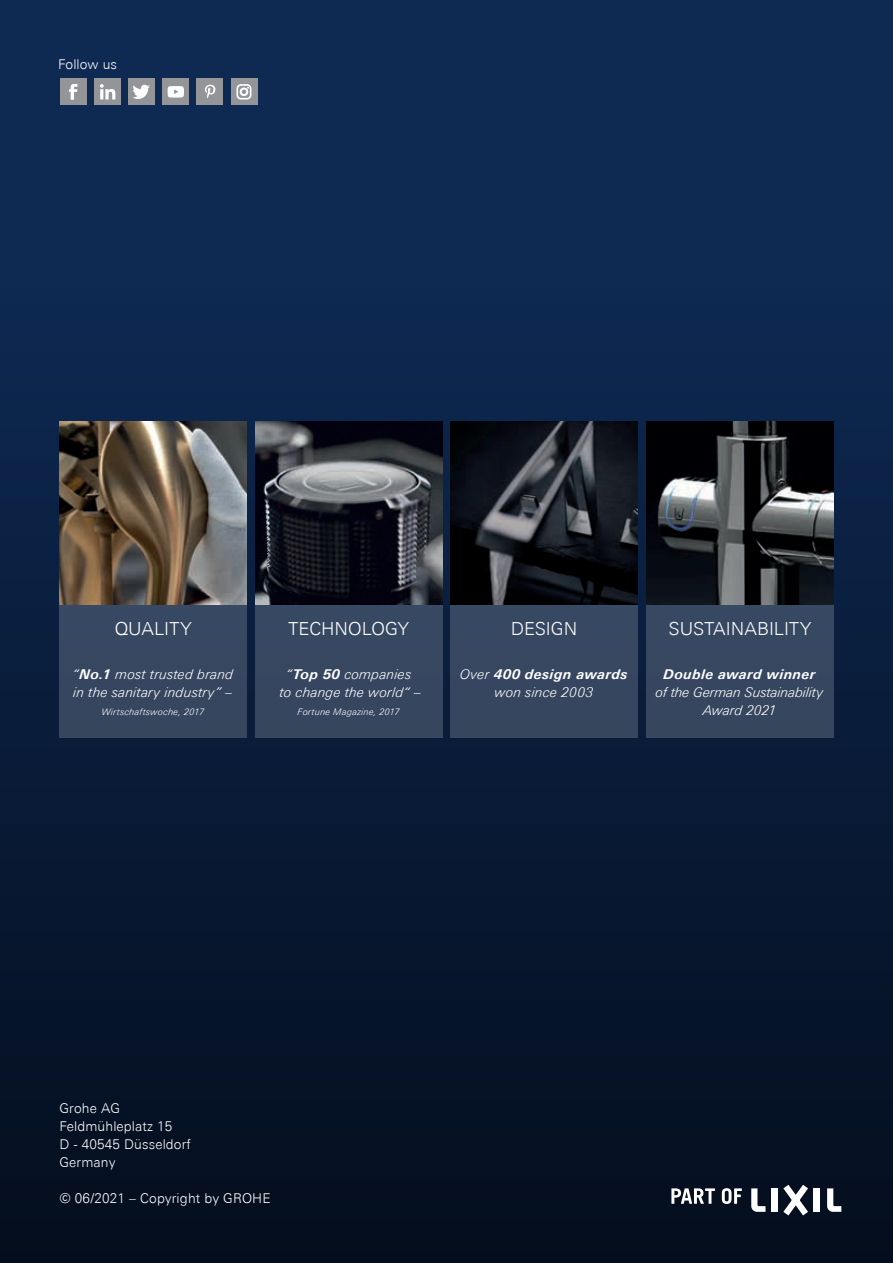
<style>
.page{position:relative;width:893px;height:1263px;background:#0e2952}
.page>*{position:absolute;margin:0;border:0;box-sizing:border-box;transform-origin:0 0}
.t1{font:300 18px "Univers Next Pro";color:#fff}
.t2{font:italic 300 13.5px/18px "Univers Next Pro";letter-spacing:.02em;color:#fff;text-align:center}
.t3{font:300 13.5px/18px "Univers Next Pro";letter-spacing:.01em;color:#fff}
.t4{font:italic 300 13.5px/18px "Univers Next Pro";color:#fff;text-align:center}
.t5{font:italic 700 13.5px "Univers Next Pro";letter-spacing:.02em;color:#fff}
.t6{font:italic 300 9px "Univers Next Pro";letter-spacing:.035em;color:#fff}
.s1{font-weight:700}
</style>
<div class="page">
<div style="left:0;top:287px;width:893px;height:976px;background:linear-gradient(to bottom,#0e2951,#040d1d)"></div>
<div style="left:60px;top:78px;width:27px;height:27px;background:#939598"></div>
<svg style="left:69px;top:84px;width:8px;height:16px"></svg>
<div style="left:94px;top:78px;width:27px;height:27px;background:#939598"></div>
<div style="left:128px;top:78px;width:27px;height:27px;background:#939598"></div>
<svg style="left:133px;top:85px;width:17px;height:14px"></svg>
<div style="left:196px;top:78px;width:27px;height:27px;background:#939598"></div>
<div style="left:231px;top:78px;width:27px;height:27px;background:#939598"></div>
<svg style="left:205px;top:85px;width:10px;height:13px"></svg>
<div style="left:162px;top:78px;width:27px;height:27px;background:#939598"></div>
<svg style="left:168px;top:86px;width:16px;height:12px"></svg>
<svg style="left:236px;top:84px;width:15px;height:16px"></svg>
<svg style="left:100px;top:84px;width:15px;height:15px"></svg>
<div style="left:60px;top:421px;width:187px;height:316px;background:#374760"></div>
<div style="left:255px;top:421px;width:187px;height:316px;background:#374760"></div>
<div style="left:451px;top:421px;width:187px;height:316px;background:#374760"></div>
<div style="left:646px;top:421px;width:187px;height:316px;background:#374760"></div>
<img style="left:60px;top:421px;width:187px;height:184px">
<img style="left:255px;top:421px;width:187px;height:184px">
<img style="left:451px;top:421px;width:187px;height:184px">
<img style="left:646px;top:421px;width:187px;height:184px">
<svg style="left:751px;top:1188px;width:14px;height:24px"></svg>
<svg style="left:827px;top:1188px;width:14px;height:24px"></svg>
<div style="left:772px;top:1188px;width:6px;height:24px;background:#fff"></div>
<div style="left:813px;top:1188px;width:7px;height:24px;background:#fff"></div>
<svg style="left:783px;top:1185px;width:25px;height:30px"></svg>
<svg style="left:671px;top:1188px;width:44px;height:16px"></svg>
<svg style="left:722px;top:1188px;width:20px;height:16px"></svg>
<p class="t3" style="left:58px;top:55px;width:60px">Follow us</p>
<h1 class="t1" style="left:115px;top:618px;width:78px">QUALITY</h1>
<h1 class="t1" style="left:289px;top:618px;width:122px">TECHNOLOGY</h1>
<h1 class="t1" style="left:511px;top:618px;width:68px">DESIGN</h1>
<h1 class="t1" style="left:669px;top:618px;width:144px">SUSTAINABILITY</h1>
<p class="t2" style="left:280px;top:665px;width:143px">“<span class="s1">Top 50</span> companies<br>to change the world“ –</p>
<p class="t6" style="left:298px;top:706px;width:104px">Fortune Magazine, 2017</p>
<p class="t2" style="left:460px;top:665px;width:169px">Over <span class="s1">400 design awards </span>won since 2003</p>
<p class="t5" style="left:664px;top:666px;width:154px">Double award winner</p>
<p class="t2" style="left:73px;top:665px;width:162px;text-align:left">“<span class="s1">No.1</span> most trusted brand in the sanitary industry” –</p>
<p class="t6" style="left:102px;top:706px;width:104px">Wirtschaftswoche, 2017</p>
<p class="t4" style="left:656px;top:683px;width:169px">of the German Sustainability<br>Award 2021</p>
<p class="t3" style="left:60px;top:1099px;width:133px">Grohe AG<br>Feldmühleplatz 15<br>D - 40545 Düsseldorf<br>Germany</p>
<p class="t3" style="left:60px;top:1189px;width:213px">© 06/2021 – Copyright by GROHE</p>
</div>
